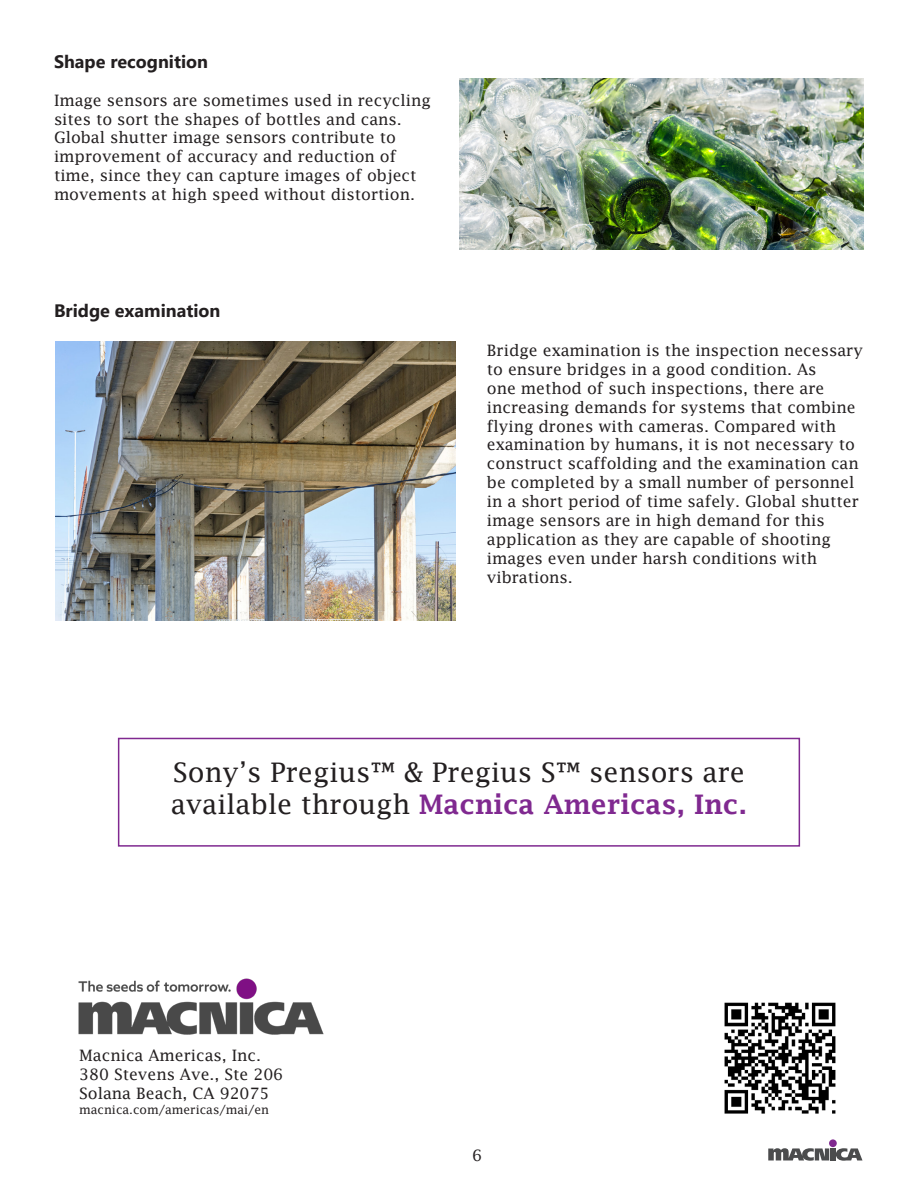
<style>
.page{position:relative;width:918px;height:1188px;background:#fff}
.page>*{position:absolute;margin:0;border:0;box-sizing:border-box;transform-origin:0 0}
.t1{font:27px/32.4px "Lucida Fax";color:#231f20}
.t2{font:700 18px "Segoe UI";color:#231f20}
.t3{font:15.75px/18.9px "Lucida Fax";color:#231f20}
.t4{font:12px "Lucida Fax";color:#231f20}
.s1{font-weight:600;color:#802990}
</style>
<div class="page">
<div style="left:830px;top:1148px;width:5px;height:12px;background:#4b4c4d"></div>
<svg style="left:836px;top:1148px;width:27px;height:13px"></svg>
<svg style="left:768px;top:1148px;width:61px;height:13px"></svg>
<div style="left:829px;top:1139px;width:8px;height:8px;background:#802990;border-radius:50%"></div>
<img style="left:459px;top:79px;width:405px;height:170px">
<img style="left:56px;top:341px;width:399px;height:279px">
<div style="left:118px;top:738px;width:682px;height:109px;border:2px solid #802990"></div>
<img style="left:78px;top:978px;width:246px;height:57px">
<img style="left:724px;top:1002px;width:112px;height:112px">
<p class="t2" style="left:54px;top:45px;width:156px">Shape recognition</p>
<p class="t3" style="left:54px;top:90px;width:378px">Image sensors are sometimes used in recycling sites to sort the shapes of bottles and cans.<br>Global shutter image sensors contribute to improvement of accuracy and reduction of time, since they can capture images of object movements at high speed without distortion.</p>
<p class="t2" style="left:54px;top:294px;width:168px">Bridge examination</p>
<p class="t3" style="left:487px;top:341px;width:377px">Bridge examination is the inspection necessary to ensure bridges in a good condition. As<br>one method of such inspections, there are increasing demands for systems that combine flying drones with cameras. Compared with examination by humans, it is not necessary to construct scaffolding and the examination can be completed by a small number of personnel in a short period of time safely. Global shutter image sensors are in high demand for this application as they are capable of shooting images even under harsh conditions with vibrations.</p>
<p class="t1" style="left:171px;top:756px;width:578px">Sony’s Pregius™ &amp; Pregius S™ sensors are available through <span class="s1">Macnica Americas, Inc.</span></p>
<p class="t3" style="left:79px;top:1046px;width:184px">Macnica Americas, Inc.</p>
<p class="t3" style="left:79px;top:1065px;width:206px">380 Stevens Ave., Ste 206</p>
<p class="t3" style="left:79px;top:1084px;width:192px">Solana Beach, CA 92075</p>
<p class="t4" style="left:79px;top:1102px;width:191px">macnica.com/americas/mai/en</p>
<p class="t3" style="left:472px;top:1145px;width:11px">6</p>
</div>
